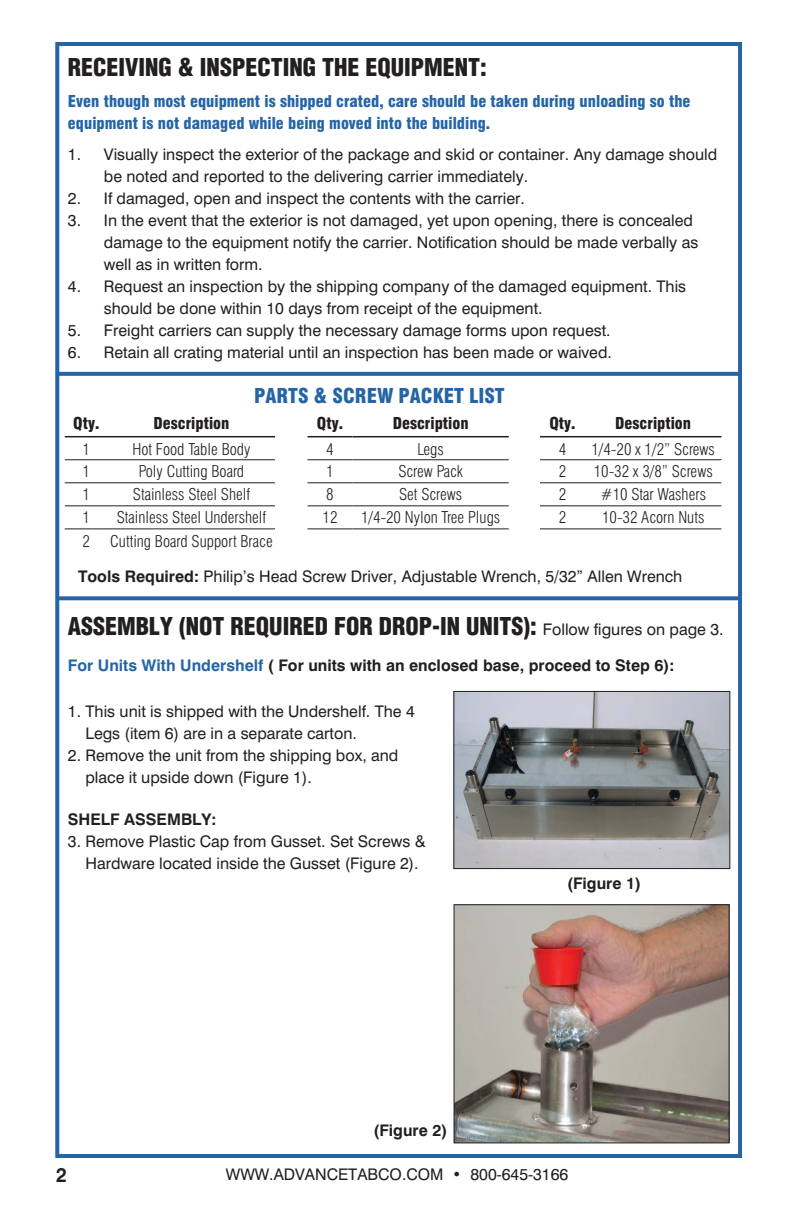
<style>
.page{position:relative;width:792px;height:1224px;background:#fff}
.page>*{position:absolute;margin:0;border:0;box-sizing:border-box;transform-origin:0 0}
.t1{font:900 condensed 24px "Helvetica";color:#231f20}
.t2{font:900 condensed 20px "Swiss 721 BT";color:#2565a6}
.t3{font:700 20px "Swiss 721 BT";color:#231f20;scale:.95 1}
.t4{font:16px/22px "Swiss 721 BT";color:#231f20}
.t5{font:300 condensed 16px "Swiss 721 BT";color:#231f20}
.t6{font:900 condensed 16px/22px "Swiss 721 BT";color:#2565a6}
.t7{font:700 16px "Swiss 721 BT";color:#231f20}
.t8{font:900 condensed 16px "Swiss 721 BT";color:#231f20}
.s1{font-weight:700}
.s2{font-family:"Swiss 721 BT";font-weight:400;font-stretch:normal;font-size:16px}
.s3{color:#2565a6}
</style>
<div class="page">
<div style="left:55px;top:42px;width:687px;height:1116px;border:4px solid #2565a6"></div>
<svg style="left:58px;top:372px;width:682px;height:4px;background:#2d6aa9"></svg>
<svg style="left:58px;top:596px;width:682px;height:4px;background:#3570ac"></svg>
<hr style="left:65px;top:436px;width:43px;height:1px;background:#231f20">
<hr style="left:108px;top:436px;width:167px;height:1px;background:#231f20">
<hr style="left:65px;top:459px;width:43px;height:1px;background:#231f20">
<hr style="left:108px;top:459px;width:167px;height:1px;background:#231f20">
<hr style="left:65px;top:482px;width:43px;height:1px;background:#231f20">
<hr style="left:108px;top:482px;width:167px;height:1px;background:#231f20">
<hr style="left:65px;top:506px;width:43px;height:1px;background:#231f20">
<hr style="left:108px;top:506px;width:167px;height:1px;background:#231f20">
<hr style="left:65px;top:529px;width:43px;height:1px;background:#231f20">
<hr style="left:108px;top:529px;width:167px;height:1px;background:#231f20">
<hr style="left:308px;top:459px;width:45px;height:1px;background:#231f20">
<hr style="left:353px;top:459px;width:156px;height:1px;background:#231f20">
<hr style="left:308px;top:482px;width:45px;height:1px;background:#231f20">
<hr style="left:353px;top:482px;width:156px;height:1px;background:#231f20">
<hr style="left:308px;top:506px;width:45px;height:1px;background:#231f20">
<hr style="left:353px;top:506px;width:156px;height:1px;background:#231f20">
<hr style="left:308px;top:529px;width:45px;height:1px;background:#231f20">
<hr style="left:353px;top:529px;width:156px;height:1px;background:#231f20">
<hr style="left:308px;top:436px;width:45px;height:1px;background:#231f20">
<hr style="left:353px;top:436px;width:156px;height:1px;background:#231f20">
<hr style="left:540px;top:459px;width:45px;height:1px;background:#231f20">
<hr style="left:585px;top:459px;width:136px;height:1px;background:#231f20">
<hr style="left:540px;top:482px;width:45px;height:1px;background:#231f20">
<hr style="left:585px;top:482px;width:136px;height:1px;background:#231f20">
<hr style="left:540px;top:506px;width:45px;height:1px;background:#231f20">
<hr style="left:585px;top:506px;width:136px;height:1px;background:#231f20">
<hr style="left:540px;top:529px;width:45px;height:1px;background:#231f20">
<hr style="left:585px;top:529px;width:136px;height:1px;background:#231f20">
<hr style="left:540px;top:436px;width:45px;height:1px;background:#231f20">
<hr style="left:585px;top:436px;width:136px;height:1px;background:#231f20">
<img style="left:456px;top:693px;width:272px;height:174px">
<div style="left:454px;top:691px;width:276px;height:178px;border:1px solid #231f20"></div>
<img style="left:456px;top:906px;width:272px;height:235px">
<div style="left:454px;top:904px;width:276px;height:239px;border:1px solid #231f20"></div>
<h1 class="t1" style="left:68px;top:52px;width:420px">RECEIVING &amp; INSPECTING THE EQUIPMENT:</h1>
<p class="t6" style="left:68px;top:90px;width:624px">Even though most equipment is shipped crated, care should be taken during unloading so the equipment is not damaged while being moved into the building.</p>
<p class="t4" style="left:104px;top:143px;width:615px;text-indent:-36px">1. Visually inspect the exterior of the package and skid or container. Any damage should be noted and reported to the delivering carrier immediately.</p>
<p class="t4" style="left:68px;top:187px;width:459px">2. If damaged, open and inspect the contents with the carrier.</p>
<p class="t4" style="left:104px;top:209px;width:596px;text-indent:-36px">3. In the event that the exterior is not damaged, yet upon opening, there is concealed damage to the equipment notify the carrier. Notification should be made verbally as well as in written form.</p>
<p class="t4" style="left:104px;top:275px;width:584px;text-indent:-36px">4. Request an inspection by the shipping company of the damaged equipment. This should be done within 10 days from receipt of the equipment.</p>
<p class="t4" style="left:68px;top:319px;width:544px">5. Freight carriers can supply the necessary damage forms upon request.</p>
<p class="t4" style="left:68px;top:341px;width:545px">6. Retain all crating material until an inspection has been made or waived.</p>
<p class="t2" style="left:254px;top:383px;width:252px">PARTS &amp; SCREW PACKET LIST</p>
<p class="t8" style="left:73px;top:414px;width:28px">Qty.</p>
<p class="t8" style="left:154px;top:414px;width:77px">Description</p>
<p class="t5" style="left:83px;top:439px;width:9px">1</p>
<p class="t5" style="left:132px;top:439px;width:120px">Hot Food Table Body</p>
<p class="t5" style="left:83px;top:462px;width:9px">1</p>
<p class="t5" style="left:139px;top:462px;width:107px">Poly Cutting Board</p>
<p class="t5" style="left:83px;top:485px;width:9px">1</p>
<p class="t5" style="left:133px;top:485px;width:119px">Stainless Steel Shelf</p>
<p class="t5" style="left:83px;top:508px;width:9px">1</p>
<p class="t5" style="left:117px;top:508px;width:151px">Stainless Steel Undershelf</p>
<p class="t5" style="left:83px;top:531px;width:9px">2</p>
<p class="t5" style="left:110px;top:531px;width:164px">Cutting Board Support Brace</p>
<p class="t8" style="left:317px;top:414px;width:28px">Qty.</p>
<p class="t8" style="left:393px;top:414px;width:77px">Description</p>
<p class="t5" style="left:326px;top:439px;width:9px">4</p>
<p class="t5" style="left:418px;top:439px;width:28px">Legs</p>
<p class="t5" style="left:326px;top:462px;width:9px">1</p>
<p class="t5" style="left:398px;top:462px;width:66px">Screw Pack</p>
<p class="t5" style="left:326px;top:485px;width:9px">8</p>
<p class="t5" style="left:399px;top:485px;width:65px">Set Screws</p>
<p class="t5" style="left:323px;top:508px;width:16px">12</p>
<p class="t5" style="left:361px;top:508px;width:141px">1/4-20 Nylon Tree Plugs</p>
<p class="t8" style="left:549px;top:414px;width:28px">Qty.</p>
<p class="t8" style="left:615px;top:414px;width:77px">Description</p>
<p class="t5" style="left:559px;top:439px;width:9px">4</p>
<p class="t5" style="left:591px;top:439px;width:125px">1/4-20 x 1/2” Screws</p>
<p class="t5" style="left:559px;top:462px;width:9px">2</p>
<p class="t5" style="left:594px;top:462px;width:120px">10-32 x 3/8” Screws</p>
<p class="t5" style="left:559px;top:485px;width:9px">2</p>
<p class="t5" style="left:600px;top:485px;width:107px">#10 Star Washers</p>
<p class="t5" style="left:559px;top:508px;width:9px">2</p>
<p class="t5" style="left:602px;top:508px;width:104px">10-32 Acorn Nuts</p>
<p class="t4" style="left:78px;top:565px;width:606px"><span class="s1">Tools Required:</span> Philip’s Head Screw Driver, Adjustable Wrench, 5/32” Allen Wrench</p>
<h1 class="t1" style="left:68px;top:611px;width:657px">ASSEMBLY (NOT REQUIRED FOR DROP-IN UNITS): <span class="s2">Follow figures on page 3.</span></h1>
<p class="t7" style="left:68px;top:656px;width:608px"><span class="s3">For Units With Undershelf</span> ( For units with an enclosed base, proceed to Step 6):</p>
<p class="t4" style="left:85px;top:700px;width:331px;text-indent:-18px">1. This unit is shipped with the Undershelf. The 4<br>Legs (item 6) are in a separate carton.</p>
<p class="t4" style="left:85px;top:744px;width:314px;text-indent:-18px">2. Remove the unit from the shipping box, and place it upside down (Figure 1).</p>
<p class="t7" style="left:68px;top:810px;width:150px">SHELF ASSEMBLY:</p>
<p class="t4" style="left:85px;top:830px;width:342px;text-indent:-18px">3. Remove Plastic Cap from Gusset. Set Screws &amp;<br>Hardware located inside the Gusset (Figure 2).</p>
<p class="t7" style="left:373px;top:1121px;width:75px">(Figure 2)</p>
<p class="t7" style="left:567px;top:874px;width:75px">(Figure 1)</p>
<p class="t3" style="left:56px;top:1162px;width:13px">2</p>
<p class="t4" style="left:226px;top:1163px;width:344px">WWW.ADVANCETABCO.COM • 800-645-3166</p>
</div>
